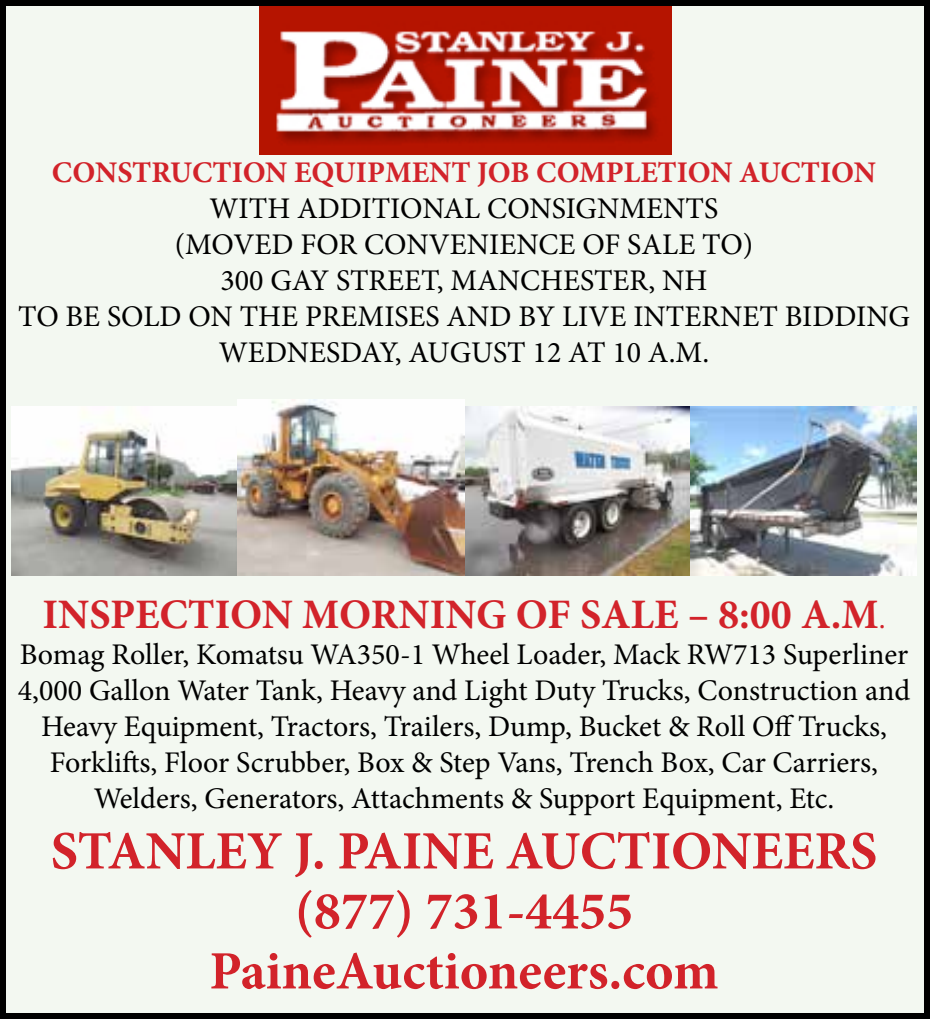
<style>
.page{position:relative;width:930px;height:1019px;background:#fff}
.page>*{position:absolute;margin:0;border:0;box-sizing:border-box;transform-origin:0 0}
.t1{font:700 54px/60px "Minion Pro";color:#d2232a;text-align:center}
.t2{font:700 42px "Minion Pro";color:#d2232a}
.t3{font:30px/36px "Minion Pro";color:#000;text-align:center}
.t4{font:700 30px "Minion Pro";color:#d2232a}
.s1{font-weight:400;font-size:30px}
</style>
<div class="page">
<div style="left:3px;top:3px;width:923px;height:1013px;background:#f3f8f1"></div>
<div style="left:0;top:0;width:929px;height:1019px;border:6px solid #000"></div>
<img style="left:259px;top:6px;width:412px;height:148px">
<img style="left:11px;top:406px;width:226px;height:170px">
<img style="left:464px;top:406px;width:452px;height:170px">
<img style="left:237px;top:400px;width:227px;height:175px">
<p class="t4" style="left:52px;top:151px;width:825px">CONSTRUCTION EQUIPMENT JOB COMPLETION AUCTION</p>
<p class="t3" style="left:18px;top:190px;width:893px">WITH ADDITIONAL CONSIGNMENTS<br>(MOVED FOR CONVENIENCE OF SALE TO)<br>300 GAY STREET, MANCHESTER, NH<br>TO BE SOLD ON THE PREMISES AND BY LIVE INTERNET BIDDING WEDNESDAY, AUGUST 12 AT 10 A.M.</p>
<h2 class="t2" style="left:42px;top:585px;width:844px">INSPECTION MORNING OF SALE – 8:00 A.M<span class="s1">.</span></h2>
<p class="t3" style="left:18px;top:637px;width:893px">Bomag Roller, Komatsu WA350-1 Wheel Loader, Mack RW713 Superliner 4,000 Gallon Water Tank, Heavy and Light Duty Trucks, Construction and Heavy Equipment, Tractors, Trailers, Dump, Bucket &amp; Roll Off Trucks, Forklifts, Floor Scrubber, Box &amp; Step Vans, Trench Box, Car Carriers, Welders, Generators, Attachments &amp; Support Equipment, Etc.</p>
<h1 class="t1" style="left:51px;top:820px;width:827px">STANLEY J. PAINE AUCTIONEERS (877) 731-4455<br>PaineAuctioneers.com</h1>
</div>
